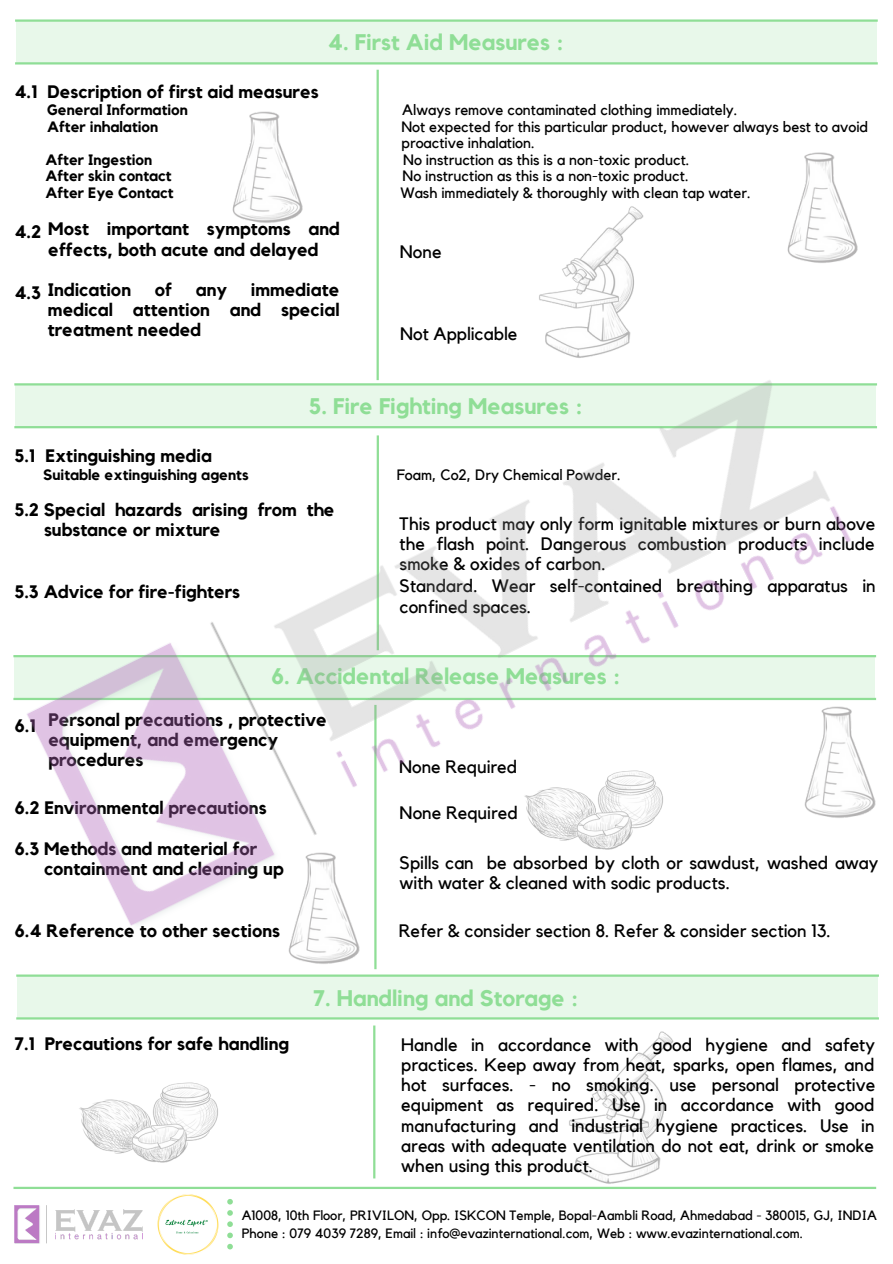
<style>
.page{position:relative;width:893px;height:1264px;background:#fff}
.page>*{position:absolute;margin:0;border:0;box-sizing:border-box;transform-origin:0 0}
.t1{font:700 22.5px "Kollektif";color:#8fde96}
.t2{font:18px/20.2px "Kollektif";color:#000;text-align:justify}
.t3{font:700 18px/20.2px "Kollektif";color:#000}
.t4{font:15px "Kollektif";color:#000}
.t5{font:700 15px "Kollektif";color:#000}
.t6{font:13.5px "Kollektif";color:#000}
</style>
<div class="page">
<hr style="left:376px;top:70px;width:3px;height:310px;background:#8fde96">
<hr style="left:373px;top:1025px;width:2px;height:153px;background:#8fde96">
<hr style="left:15px;top:19px;width:862px;height:3px;background:#8fde96">
<hr style="left:15px;top:62px;width:862px;height:2px;background:#8fde96">
<div style="left:16px;top:22px;width:860px;height:42px;background:#e8f8ea"></div>
<hr style="left:16px;top:1017px;width:862px;height:2px;background:#8fde96">
<div style="left:17px;top:976px;width:860px;height:43px;background:#e8f8ea"></div>
<img style="left:544px;top:1017px;width:145px;height:172px">
<img style="left:562px;top:206px;width:82px;height:63px">
<img style="left:232px;top:111px;width:71px;height:112px">
<img style="left:787px;top:152px;width:71px;height:111px">
<img style="left:14px;top:1205px;width:129px;height:37px">
<img style="left:157px;top:1194px;width:62px;height:60px">
<hr style="left:13px;top:1186px;width:863px;height:2px;background:#8fde96">
<svg style="left:227px;top:1199px;width:6px;height:50px"></svg>
<img style="left:79px;top:1082px;width:139px;height:81px">
<img style="left:13px;top:269px;width:866px;height:723px">
<p class="t1" style="left:328px;top:32px;width:237px">4. First Aid Measures :</p>
<p class="t3" style="left:14px;top:82px;width:306px">4.1 Description of first aid measures</p>
<p class="t5" style="left:47px;top:103px;width:142px">General Information</p>
<p class="t4" style="left:402px;top:103px;width:337px">Always remove contaminated clothing immediately.</p>
<p class="t5" style="left:47px;top:119px;width:112px">After inhalation</p>
<p class="t4" style="left:401px;top:119px;width:468px">Not expected for this particular product, however always best to avoid</p>
<p class="t4" style="left:401px;top:136px;width:135px">proactive inhalation.</p>
<p class="t5" style="left:46px;top:153px;width:108px">After Ingestion</p>
<p class="t5" style="left:46px;top:169px;width:127px">After skin contact</p>
<p class="t4" style="left:402px;top:169px;width:287px">No instruction as this is a non-toxic product.</p>
<p class="t5" style="left:46px;top:186px;width:129px">After Eye Contact</p>
<p class="t4" style="left:400px;top:186px;width:352px">Wash immediately &amp; thoroughly with clean tap water.</p>
<p class="t3" style="left:14px;top:222px;width:28px">4.2</p>
<p class="t2" style="left:400px;top:243px;width:43px">None</p>
<p class="t3" style="left:14px;top:283px;width:28px">4.3</p>
<p class="t2" style="left:400px;top:324px;width:119px">Not Applicable</p>
<p class="t4" style="left:403px;top:152px;width:288px">No instruction as this is a non-toxic product.</p>
<p class="t3" style="left:48px;top:220px;width:293px">Most important symptoms and effects, both acute and delayed</p>
<p class="t3" style="left:48px;top:280px;width:85px">Indication</p>
<p class="t3" style="left:155px;top:280px;width:19px">of</p>
<p class="t3" style="left:196px;top:280px;width:33px">any</p>
<p class="t3" style="left:48px;top:280px;width:293px;text-align:justify;text-indent:203px">immediate medical attention and special treatment needed</p>
<p class="t1" style="left:309px;top:396px;width:275px">5. Fire Fighting Measures :</p>
<p class="t3" style="left:14px;top:446px;width:199px">5.1 Extinguishing media</p>
<p class="t5" style="left:43px;top:467px;width:207px">Suitable extinguishing agents</p>
<p class="t4" style="left:397px;top:467px;width:225px">Foam, Co2, Dry Chemical Powder.</p>
<p class="t3" style="left:14px;top:500px;width:322px">5.2 Special hazards arising from the</p>
<p class="t3" style="left:44px;top:520px;width:178px">substance or mixture</p>
<p class="t2" style="left:399px;top:514px;width:477px">This product may only form ignitable mixtures or burn above the flash point. Dangerous combustion products include smoke &amp; oxides of carbon.</p>
<p class="t2" style="left:399px;top:576px;width:477px">Standard. Wear self-contained breathing apparatus in confined spaces.</p>
<p class="t3" style="left:14px;top:582px;width:227px">5.3 Advice for fire-fighters</p>
<p class="t3" style="left:14px;top:716px;width:23px">6.1</p>
<p class="t1" style="left:271px;top:666px;width:350px">6. Accidental Release Measures :</p>
<p class="t3" style="left:49px;top:710px;width:280px">Personal precautions , protective equipment, and emergency procedures</p>
<p class="t2" style="left:399px;top:757px;width:120px">None Required</p>
<p class="t3" style="left:14px;top:798px;width:254px">6.2 Environmental precautions</p>
<p class="t3" style="left:14px;top:839px;width:244px">6.3 Methods and material for</p>
<p class="t3" style="left:44px;top:859px;width:241px">containment and cleaning up</p>
<p class="t2" style="left:399px;top:803px;width:120px">None Required</p>
<p class="t2" style="left:399px;top:853px;width:480px">Spills can be absorbed by cloth or sawdust, washed away with water &amp; cleaned with sodic products.</p>
<p class="t3" style="left:14px;top:921px;width:267px">6.4 Reference to other sections</p>
<p class="t2" style="left:398px;top:921px;width:433px">Refer &amp; consider section 8. Refer &amp; consider section 13.</p>
<p class="t3" style="left:14px;top:1034px;width:276px">7.1 Precautions for safe handling</p>
<p class="t1" style="left:313px;top:987px;width:267px">7. Handling and Storage :</p>
<p class="t2" style="left:401px;top:1034px;width:475px">Handle in accordance with good hygiene and safety practices. Keep away from heat, sparks, open flames, and hot surfaces. - no smoking. use personal protective equipment as required. Use in accordance with good manufacturing and industrial hygiene practices. Use in areas with adequate ventilation do not eat, drink or smoke when using this product.</p>
<p class="t6" style="left:242px;top:1208px;width:636px">A1008, 10th Floor, PRIVILON, Opp. ISKCON Temple, Bopal-Aambli Road, Ahmedabad - 380015, GJ, INDIA</p>
<p class="t6" style="left:242px;top:1226px;width:562px">Phone : 079 4039 7289, Email : info@evazinternational.com, Web : www.evazinternational.com.</p>
</div>
